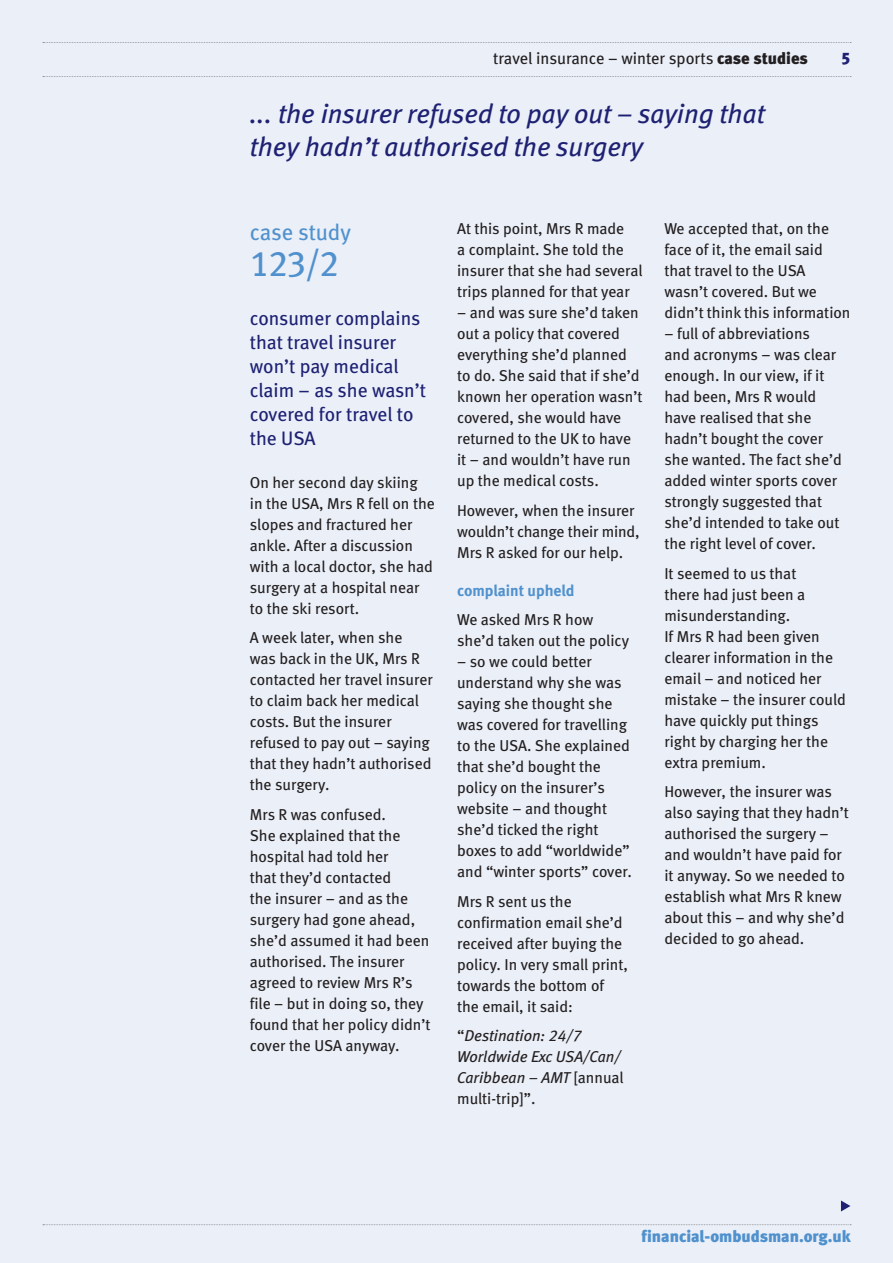
<style>
.page{position:relative;width:893px;height:1263px;background:#eaeff8}
.page>*{position:absolute;margin:0;border:0;box-sizing:border-box;transform-origin:0 0}
.t1{font:36px "Meta Book LF";color:#5091cd}
.t2{font:italic 27px/33px "Meta Book LF";color:#1e2172}
.t3{font:22.5px "Meta Book LF";letter-spacing:-.005em;color:#5091cd}
.t4{font:19.5px/24px "Meta Book LF";color:#1e2172}
.t5{font:16.5px "Meta Book LF";color:#231f20}
.t6{font:16.5px "Meta Black LF";color:#5091cd}
.t7{font:16.5px "Meta Black LF";color:#1e2172}
.t8{font:15.75px/21px "Meta Book LF";color:#231f20}
.t9{font:italic 15.75px/21px "Meta Book LF";color:#231f20}
.t10{font:15.75px "Meta Bold LF";color:#5091cd}
.s1{font-family:"Meta Black LF"}
.s2{font-style:normal}
</style>
<div class="page">
<svg style="left:43px;top:42px;width:808px;height:1px"></svg>
<svg style="left:43px;top:76px;width:808px;height:1px"></svg>
<svg style="left:43px;top:1224px;width:808px;height:1px"></svg>
<svg style="left:841px;top:1200px;width:9px;height:11px"></svg>
<p class="t5" style="left:493px;top:49px;width:316px">travel insurance – winter sports <span class="s1">case studies</span></p>
<p class="t7" style="left:841px;top:48px;width:11px">5</p>
<h2 class="t2" style="left:250px;top:97px;width:516px">... the insurer refused to pay out – saying that they hadn’t authorised the surgery</h2>
<h3 class="t3" style="left:250px;top:219px;width:103px">case study</h3>
<h1 class="t1" style="left:250px;top:242px;width:91px">123/2</h1>
<p class="t4" style="left:250px;top:306px;width:178px">consumer complains that travel insurer won’t pay medical claim – as she wasn’t covered for travel to the USA</p>
<p class="t8" style="left:250px;top:471px;width:186px">On her second day skiing<br>in the USA, Mrs R fell on the slopes and fractured her ankle. After a discussion with a local doctor, she had surgery at a hospital near to the ski resort.</p>
<p class="t8" style="left:250px;top:627px;width:184px">A week later, when she<br>was back in the UK, Mrs R contacted her travel insurer to claim back her medical costs. But the insurer refused to pay out – saying that they hadn’t authorised the surgery.</p>
<p class="t8" style="left:250px;top:803px;width:182px">Mrs R was confused.<br>She explained that the hospital had told her<br>that they’d contacted<br>the insurer – and as the surgery had gone ahead, she’d assumed it had been authorised. The insurer agreed to review Mrs R’s file – but in doing so, they found that her policy didn’t cover the USA anyway.</p>
<p class="t8" style="left:457px;top:218px;width:187px">At this point, Mrs R made<br>a complaint. She told the insurer that she had several trips planned for that year</p>
<p class="t8" style="left:457px;top:302px;width:187px">– and was sure she’d taken out a policy that covered everything she’d planned to do. She said that if she’d known her operation wasn’t covered, she would have returned to the UK to have it – and wouldn’t have run up the medical costs.</p>
<p class="t8" style="left:457px;top:500px;width:184px">However, when the insurer wouldn’t change their mind,<br>Mrs R asked for our help.</p>
<p class="t10" style="left:457px;top:581px;width:119px">complaint upheld</p>
<p class="t8" style="left:457px;top:609px;width:173px">We asked Mrs R how she’d taken out the policy</p>
<p class="t8" style="left:457px;top:651px;width:176px">– so we could better understand why she was saying she thought she was covered for travelling to the USA. She explained that she’d bought the policy on the insurer’s website – and thought she’d ticked the right boxes to add “worldwide” and “winter sports” cover.</p>
<p class="t8" style="left:457px;top:891px;width:172px">Mrs R sent us the confirmation email she’d received after buying the policy. In very small print, towards the bottom of the email, it said:</p>
<p class="t9" style="left:457px;top:1025px;width:168px"><span class="s2">“</span>Destination: 24/7<br>Worldwide Exc USA/Can/<br>Caribbean – AMT <span class="s2">[annual multi-trip]”.</span></p>
<p class="t8" style="left:664px;top:218px;width:188px">We accepted that, on the face of it, the email said that travel to the USA wasn’t covered. But we didn’t think this information</p>
<p class="t8" style="left:664px;top:323px;width:179px">– full of abbreviations<br>and acronyms – was clear enough. In our view, if it had been, Mrs R would have realised that she hadn’t bought the cover she wanted. The fact she’d added winter sports cover strongly suggested that she’d intended to take out the right level of cover.</p>
<p class="t8" style="left:664px;top:562px;width:183px">It seemed to us that<br>there had just been a misunderstanding.<br>If Mrs R had been given clearer information in the email – and noticed her mistake – the insurer could have quickly put things right by charging her the extra premium.</p>
<p class="t8" style="left:664px;top:781px;width:186px">However, the insurer was also saying that they hadn’t authorised the surgery – and wouldn’t have paid for it anyway. So we needed to establish what Mrs R knew about this – and why she’d decided to go ahead.</p>
<p class="t6" style="left:642px;top:1226px;width:211px">financial-ombudsman.org.uk</p>
</div>
